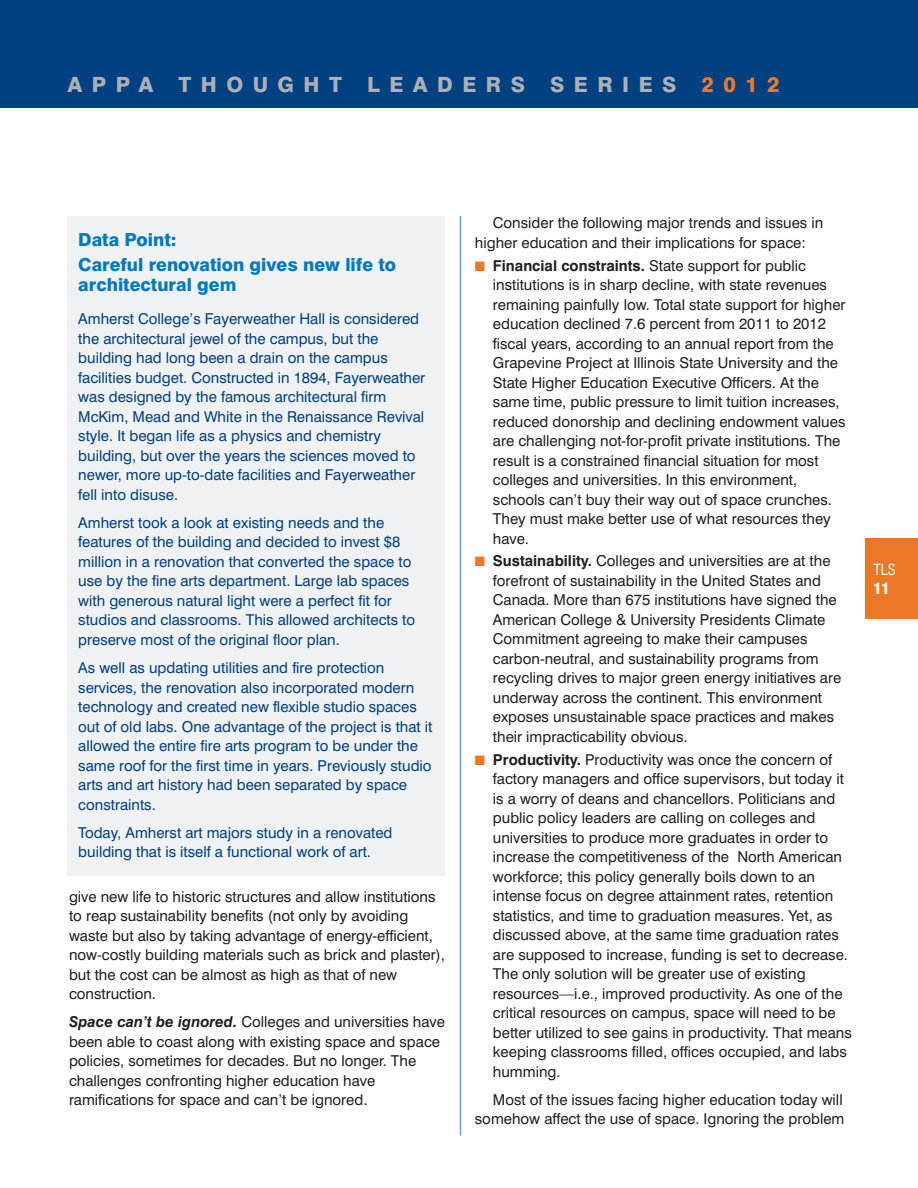
<style>
.page{position:relative;width:918px;height:1188px;background:#fff}
.page>*{position:absolute;margin:0;border:0;box-sizing:border-box;transform-origin:0 0}
.t1{font:800 21px "Swiss 721 BT";letter-spacing:.45em;color:#acb0b6}
.t2{font:800 18px/24.9px "Swiss 721 BT";color:#007bc3}
.t3{font:15px/19.5px "Swiss 721 BT";color:#231f20}
.t4{font:15px/19.5px "Swiss 721 BT";color:#014181}
.t5{font:condensed 15px "Swiss 721 BT";color:#fff}
.t6{font:900 condensed 15px "Swiss 721 BT";color:#fff}
.s1{color:#ec7827}
.s2{font-weight:700;font-style:italic}
.s3{font-weight:700}
</style>
<div class="page">
<div style="left:0;top:0;width:918px;height:108px;background:#014181"></div>
<div style="left:866px;top:538px;width:52px;height:81px;background:#ec7827"></div>
<hr style="left:460px;top:216px;width:1px;height:920px;background:#61a1d7">
<div style="left:68px;top:216px;width:378px;height:660px;background:#f0f1f3"></div>
<h1 class="t1" style="left:68px;top:77px;width:713px">APPA THOUGHT LEADERS SERIES <span class="s1">2012</span></h1>
<p class="t2" style="left:78px;top:229px;width:319px">Data Point:<br>Careful renovation gives new life to</p>
<p class="t2" style="left:78px;top:274px;width:160px">architectural gem</p>
<p class="t4" style="left:78px;top:311px;width:349px">Amherst College’s Fayerweather Hall is considered the architectural jewel of the campus, but the building had long been a drain on the campus facilities budget. Constructed in 1894, Fayerweather was designed by the famous architectural firm McKim, Mead and White in the Renaissance Revival style. It began life as a physics and chemistry building, but over the years the sciences moved to newer, more up-to-date facilities and Fayerweather fell into disuse.</p>
<p class="t4" style="left:78px;top:514px;width:338px">Amherst took a look at existing needs and the features of the building and decided to invest $8 million in a renovation that converted the space to use by the fine arts department. Large lab spaces with generous natural light were a perfect fit for studios and classrooms. This allowed architects to preserve most of the original floor plan.</p>
<p class="t4" style="left:78px;top:659px;width:356px">As well as updating utilities and fire protection services, the renovation also incorporated modern technology and created new flexible studio spaces out of old labs. One advantage of the project is that it allowed the entire fire arts program to be under the same roof for the first time in years. Previously studio arts and art history had been separated by space constraints.</p>
<p class="t4" style="left:78px;top:824px;width:316px">Today, Amherst art majors study in a renovated building that is itself a functional work of art.</p>
<p class="t3" style="left:69px;top:888px;width:377px">give new life to historic structures and allow institutions to reap sustainability benefits (not only by avoiding waste but also by taking advantage of energy-efficient, now-costly building materials such as brick and plaster), but the cost can be almost as high as that of new construction.</p>
<p class="t3" style="left:69px;top:1014px;width:377px"><span class="s2">Space can’t be ignored.</span> Colleges and universities have been able to coast along with existing space and space policies, sometimes for decades. But no longer. The challenges confronting higher education have ramifications for space and can’t be ignored.</p>
<p class="t3" style="left:475px;top:215px;width:350px;text-indent:18px">Consider the following major trends and issues in higher education and their implications for space:</p>
<p class="t3" style="left:493px;top:257px;width:354px;text-indent:-18px"><span class="s1">■</span> <span class="s3">Financial constraints.</span> State support for public institutions is in sharp decline, with state revenues remaining painfully low. Total state support for higher education declined 7.6 percent from 2011 to 2012 fiscal years, according to an annual report from the Grapevine Project at Illinois State University and the State Higher Education Executive Officers. At the same time, public pressure to limit tuition increases, reduced donorship and declining endowment values are challenging not-for-profit private institutions. The result is a constrained financial situation for most colleges and universities. In this environment, schools can’t buy their way out of space crunches.<br>They must make better use of what resources they have.</p>
<p class="t3" style="left:493px;top:553px;width:350px;text-indent:-18px"><span class="s1">■</span> <span class="s3">Sustainability.</span> Colleges and universities are at the forefront of sustainability in the United States and Canada. More than 675 institutions have signed the American College &amp; University Presidents Climate Commitment agreeing to make their campuses carbon-neutral, and sustainability programs from recycling drives to major green energy initiatives are underway across the continent. This environment exposes unsustainable space practices and makes their impracticability obvious.</p>
<p class="t3" style="left:493px;top:751px;width:360px;text-indent:-18px"><span class="s1">■</span> <span class="s3">Productivity.</span> Productivity was once the concern of factory managers and office supervisors, but today it is a worry of deans and chancellors. Politicians and public policy leaders are calling on colleges and universities to produce more graduates in order to increase the competitiveness of the North American workforce; this policy generally boils down to an intense focus on degree attainment rates, retention statistics, and time to graduation measures. Yet, as discussed above, at the same time graduation rates are supposed to increase, funding is set to decrease.<br>The only solution will be greater use of existing resources—i.e., improved productivity. As one of the critical resources on campus, space will need to be better utilized to see gains in productivity. That means keeping classrooms filled, offices occupied, and labs humming.</p>
<p class="t3" style="left:475px;top:1091px;width:371px;text-align:right">Most of the issues facing higher education today will somehow affect the use of space. Ignoring the problem</p>
<p class="t5" style="left:874px;top:564px;width:24px">TLS</p>
<p class="t6" style="left:874px;top:583px;width:18px">11</p>
</div>
